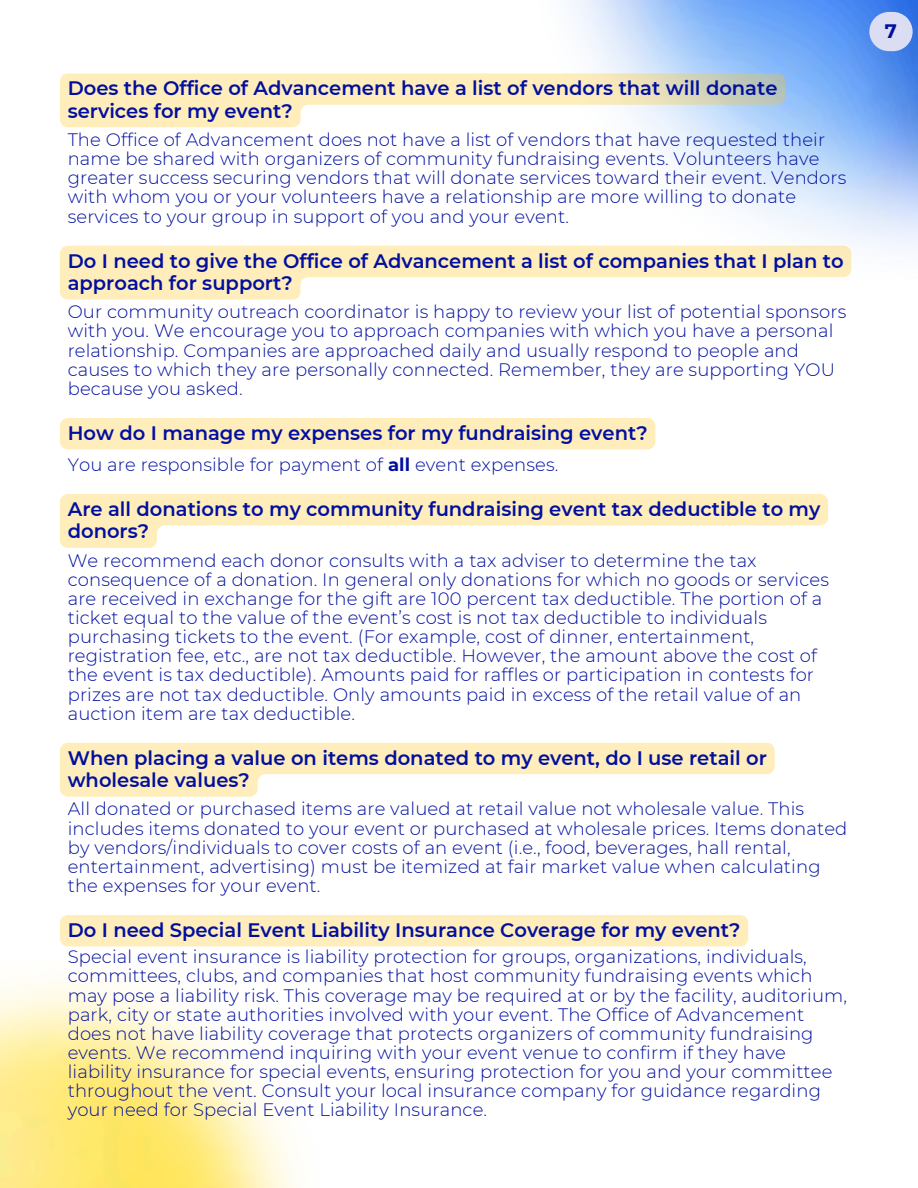
<style>
.page{position:relative;width:918px;height:1188px;background:#fff}
.page>*{position:absolute;margin:0;border:0;box-sizing:border-box;transform-origin:0 0}
.t1{font:600 19.5px/22.5px "Montserrat";color:#000f9f}
.t2{font:700 19.5px "Montserrat";color:#000f9f}
.t3{font:300 18px/19.2px "Montserrat";letter-spacing:.005em;color:#000f9f}
.s1{font-weight:700}
</style>
<div class="page">
<img style="left:0;top:981px;width:296px;height:207px">
<img style="left:459px;top:0;width:459px;height:271px">
<svg style="left:60px;top:246px;width:791px;height:54px"></svg>
<svg style="left:60px;top:494px;width:768px;height:54px"></svg>
<svg style="left:60px;top:743px;width:715px;height:54px"></svg>
<svg style="left:60px;top:73px;width:725px;height:54px"></svg>
<div style="left:60px;top:915px;width:688px;height:31px;background:#ffedbc;border-radius:8px"></div>
<div style="left:60px;top:418px;width:595px;height:31px;background:#ffedbc;border-radius:8px"></div>
<svg style="left:869px;top:12px;width:44px;height:39px;background:#bac9f0"></svg>
<h1 class="t1" style="left:68px;top:77px;width:711px">Does the Office of Advancement have a list of vendors that will donate services for my event?</h1>
<p class="t3" style="left:68px;top:130px;width:780px">The Office of Advancement does not have a list of vendors that have requested their name be shared with organizers of community fundraising events. Volunteers have greater success securing vendors that will donate services toward their event. Vendors with whom you or your volunteers have a relationship are more willing to donate services to your group in support of you and your event.</p>
<p class="t1" style="left:68px;top:249px;width:777px">Do I need to give the Office of Advancement a list of companies that I plan to approach for support?</p>
<p class="t3" style="left:68px;top:302px;width:780px">Our community outreach coordinator is happy to review your list of potential sponsors with you. We encourage you to approach companies with which you have a personal relationship. Companies are approached daily and usually respond to people and causes to which they are personally connected. Remember, they are supporting YOU because you asked.</p>
<h1 class="t1" style="left:68px;top:422px;width:581px">How do I manage my expenses for my fundraising event?</h1>
<p class="t3" style="left:68px;top:455px;width:492px">You are responsible for payment of <span class="s1">all</span> event expenses.</p>
<h1 class="t1" style="left:68px;top:498px;width:754px">Are all donations to my community fundraising event tax deductible to my donors?</h1>
<p class="t3" style="left:68px;top:551px;width:763px">We recommend each donor consults with a tax adviser to determine the tax consequence of a donation. In general only donations for which no goods or services are received in exchange for the gift are 100 percent tax deductible. The portion of a ticket equal to the value of the event’s cost is not tax deductible to individuals purchasing tickets to the event. (For example, cost of dinner, entertainment, registration fee, etc., are not tax deductible. However, the amount above the cost of the event is tax deductible). Amounts paid for raffles or participation in contests for prizes are not tax deductible. Only amounts paid in excess of the retail value of an auction item are tax deductible.</p>
<h1 class="t1" style="left:68px;top:746px;width:701px">When placing a value on items donated to my event, do I use retail or wholesale values?</h1>
<p class="t3" style="left:68px;top:799px;width:781px">All donated or purchased items are valued at retail value not wholesale value. This includes items donated to your event or purchased at wholesale prices. Items donated by vendors/individuals to cover costs of an event (i.e., food, beverages, hall rental, entertainment, advertising) must be itemized at fair market value when calculating the expenses for your event.</p>
<h1 class="t1" style="left:68px;top:919px;width:674px">Do I need Special Event Liability Insurance Coverage for my event?</h1>
<p class="t3" style="left:68px;top:947px;width:781px">Special event insurance is liability protection for groups, organizations, individuals, committees, clubs, and companies that host community fundraising events which may pose a liability risk. This coverage may be required at or by the facility, auditorium, park, city or state authorities involved with your event. The Office of Advancement does not have liability coverage that protects organizers of community fundraising events. We recommend inquiring with your event venue to confirm if they have liability insurance for special events, ensuring protection for you and your committee throughout the vent. Consult your local insurance company for guidance regarding your need for Special Event Liability Insurance.</p>
<h1 class="t2" style="left:885px;top:19px;width:14px">7</h1>
</div>
